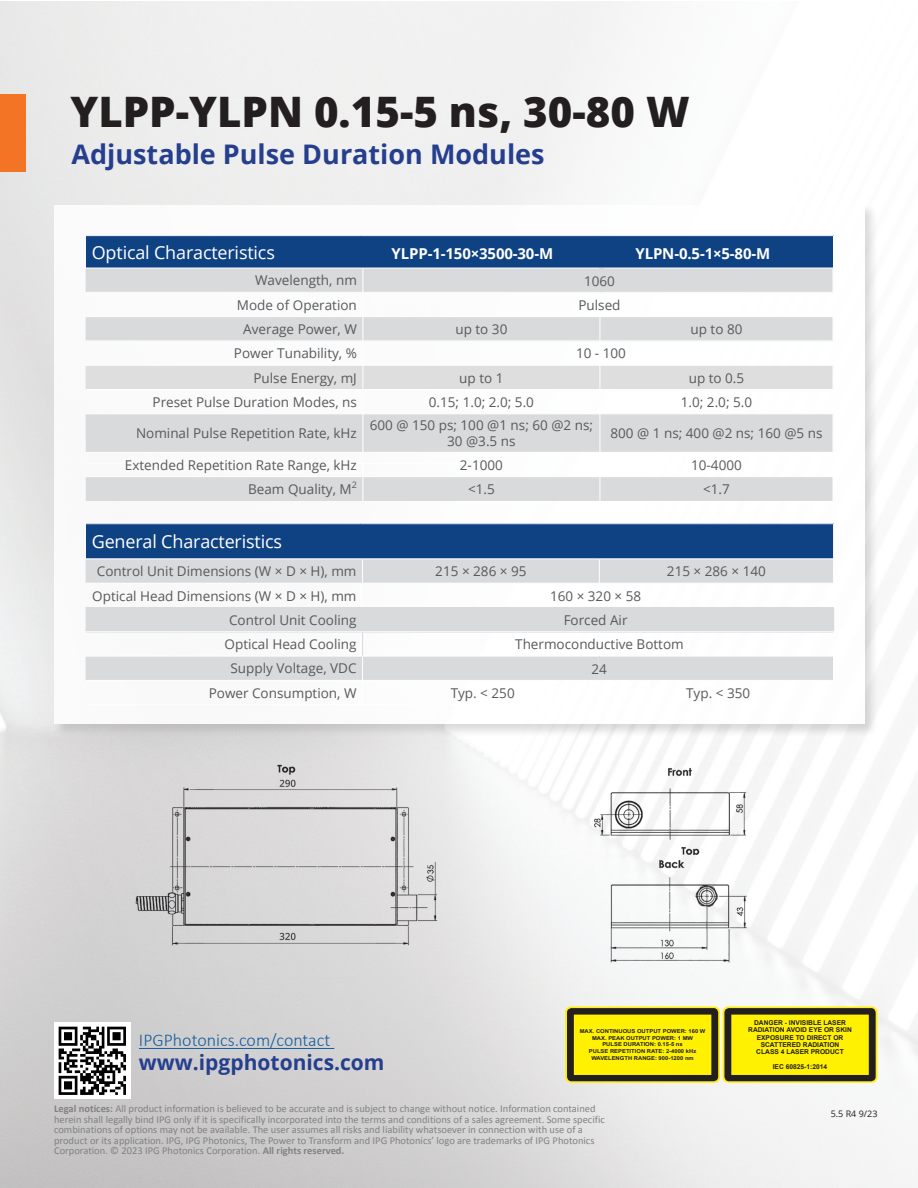
<style>
.page{position:relative;width:918px;height:1188px;background:#fff}
.page>*{position:absolute;margin:0;border:0;box-sizing:border-box;transform-origin:0 0}
.Heading{font:800 42px "Open Sans";color:#231f20}
.Sub_Head{font:700 27px "Open Sans";color:#253f8e}
.Website{font:700 21px "Open Sans";color:#253f8e}
.Table_Heading{font:18px "Open Sans";letter-spacing:-.01em;color:#fff}
.Email{font:300 18px "Calibri";color:#175d9e}
.Table_Heading-2{font:700 15px "Open Sans";letter-spacing:-.01em;color:#fff}
.Table_Right{font:13.5px/16.2px "Open Sans";color:#58595b;text-align:center}
.Table_left{font:13.5px "Open Sans";color:#58595b}
.Legal{font:10.5px/10.5px "Calibri";color:#808285}
.Footage{font:9px "Open Sans";color:#231f20}
.t1{font:700 6.6px "Arial";color:#231f20}
.t2{font:700 5.4px "Arial";color:#231f20;scale:1.08 1}
.s1{color:#57585a}
.s2{font-weight:700}
</style>
<div class="page">
<img style="left:0;top:1px;width:918px;height:1187px">
<div style="left:52px;top:203px;width:826px;height:535px;background:#231f20;opacity:.2"></div>
<div style="left:54px;top:205px;width:810px;height:519px;background:#fff"></div>
<div style="left:0;top:94px;width:26px;height:78px;background:#f37424"></div>
<svg style="left:565px;top:1007px;width:155px;height:76px"></svg>
<svg style="left:567px;top:1008px;width:151px;height:73px;background:#c9bd08"></svg>
<svg style="left:723px;top:1007px;width:155px;height:76px"></svg>
<svg style="left:724px;top:1008px;width:152px;height:73px;background:#c9be08"></svg>
<div style="left:86px;top:524px;width:748px;height:35px;background:#0f4282"></div>
<hr style="left:833px;top:524px;width:1px;height:35px;background:#fff">
<div style="left:86px;top:236px;width:748px;height:33px;background:#0f4282"></div>
<hr style="left:833px;top:236px;width:1px;height:33px;background:#fff">
<img style="left:567px;top:854px;width:205px;height:115px">
<img style="left:517px;top:762px;width:261px;height:92px">
<img style="left:114px;top:762px;width:355px;height:217px">
<svg style="left:86px;top:268px;width:748px;height:233px"></svg>
<svg style="left:86px;top:560px;width:747px;height:120px;fill:#d9dadc"></svg>
<hr style="left:86px;top:583px;width:277px;height:1px;background:#fff">
<hr style="left:363px;top:583px;width:236px;height:1px;background:#fff">
<hr style="left:599px;top:583px;width:235px;height:1px;background:#fff">
<hr style="left:86px;top:607px;width:277px;height:1px;background:#d9dadc">
<hr style="left:363px;top:607px;width:236px;height:1px;background:#d9dadc">
<hr style="left:599px;top:607px;width:235px;height:1px;background:#d9dadc">
<svg style="left:360px;top:559px;width:3px;height:121px"></svg>
<hr style="left:86px;top:632px;width:277px;height:1px;background:#fff">
<hr style="left:363px;top:632px;width:236px;height:1px;background:#fff">
<hr style="left:599px;top:632px;width:235px;height:1px;background:#fff">
<svg style="left:833px;top:608px;width:1px;height:24px"></svg>
<hr style="left:86px;top:656px;width:277px;height:1px;background:#fff">
<hr style="left:363px;top:656px;width:236px;height:1px;background:#fff">
<hr style="left:599px;top:656px;width:235px;height:1px;background:#fff">
<hr style="left:139px;top:1048px;width:195px;height:1px;background:#175d9e">
<img style="left:54px;top:1023px;width:77px;height:76px">
<hr style="left:600px;top:268px;width:4px;height:24px;background:#d9dadc">
<svg style="left:599px;top:560px;width:1px;height:120px"></svg>
<p class="Heading" style="left:70px;top:79px;width:621px">YLPP-YLPN 0.15-5 ns, 30-80 W</p>
<p class="Sub_Head" style="left:72px;top:135px;width:475px">Adjustable Pulse Duration Modules</p>
<p class="Table_Heading" style="left:92px;top:240px;width:185px">Optical Characteristics</p>
<p class="Table_Heading-2" style="left:392px;top:243px;width:163px">YLPP-1-150×3500-30-M</p>
<p class="Table_Heading-2" style="left:636px;top:243px;width:136px">YLPN-0.5-1×5-80-M</p>
<p class="Table_left" style="left:255px;top:271px;width:103px">Wavelength, nm</p>
<p class="Table_left" style="left:237px;top:295px;width:121px">Mode of Operation</p>
<p class="Table_left" style="left:243px;top:320px;width:115px">Average Power, W</p>
<p class="Table_Right" style="left:455px;top:321px;width:53px">up to 30</p>
<p class="Table_Right" style="left:691px;top:321px;width:53px">up to 80</p>
<p class="Table_left" style="left:234px;top:344px;width:124px">Power Tunability, %</p>
<p class="Table_left" style="left:253px;top:368px;width:105px">Pulse Energy, mJ</p>
<p class="Table_Right" style="left:459px;top:369px;width:46px">up to 1</p>
<p class="Table_Right" style="left:689px;top:369px;width:57px">up to 0.5</p>
<p class="Table_left" style="left:153px;top:393px;width:206px">Preset Pulse Duration Modes, ns</p>
<p class="Table_Right" style="left:429px;top:393px;width:107px">0.15; 1.0; 2.0; 5.0</p>
<p class="Table_Right" style="left:681px;top:393px;width:73px">1.0; 2.0; 5.0</p>
<p class="Table_left" style="left:136px;top:424px;width:222px">Nominal Pulse Repetition Rate, kHz</p>
<p class="Table_Right" style="left:370px;top:417px;width:225px">600 @ 150 ps; 100 @1 ns; 60 @2 ns;<br>30 @3.5 ns</p>
<p class="Table_Right" style="left:611px;top:425px;width:214px">800 @ 1 ns; 400 @2 ns; 160 @5 ns</p>
<p class="Table_left" style="left:125px;top:456px;width:233px">Extended Repetition Rate Range, kHz</p>
<p class="Table_Right" style="left:460px;top:456px;width:44px">2-1000</p>
<p class="Table_Right" style="left:691px;top:456px;width:52px">10-4000</p>
<p class="Table_left" style="left:248px;top:480px;width:110px">Beam Quality, M<sup>2</sup></p>
<p class="Table_Right" style="left:468px;top:481px;width:28px">&lt;1.5</p>
<p class="Table_Right" style="left:703px;top:481px;width:28px">&lt;1.7</p>
<p class="Table_Right" style="left:584px;top:273px;width:32px">1060</p>
<p class="Table_Right" style="left:578px;top:297px;width:44px">Pulsed</p>
<p class="Table_Right" style="left:576px;top:344px;width:51px">10 - 100</p>
<p class="Table_Heading" style="left:92px;top:530px;width:192px">General Characteristics</p>
<p class="Table_Right" style="left:97px;top:563px;width:261px">Control Unit Dimensions (W <span class="s1">×</span> D <span class="s1">×</span> H), mm</p>
<p class="Table_Right" style="left:435px;top:563px;width:93px">215 × 286 × 95</p>
<p class="Table_Right" style="left:667px;top:563px;width:100px">215 × 286 × 140</p>
<p class="Table_Right" style="left:92px;top:587px;width:266px">Optical Head Dimensions (W <span class="s1">×</span> D <span class="s1">×</span> H), mm</p>
<p class="Table_Right" style="left:229px;top:611px;width:129px">Control Unit Cooling</p>
<p class="Table_Right" style="left:225px;top:636px;width:134px">Optical Head Cooling</p>
<p class="Table_Right" style="left:231px;top:660px;width:128px">Supply Voltage, VDC</p>
<p class="Table_Right" style="left:209px;top:684px;width:149px">Power Consumption, W</p>
<p class="Table_Right" style="left:451px;top:684px;width:66px">Typ. &lt; 250</p>
<p class="Table_Right" style="left:686px;top:684px;width:66px">Typ. &lt; 350</p>
<p class="Table_Right" style="left:550px;top:588px;width:93px">160 × 320 × 58</p>
<p class="Table_Right" style="left:564px;top:612px;width:65px">Forced Air</p>
<p class="Table_Right" style="left:515px;top:636px;width:170px">Thermoconductive Bottom</p>
<p class="Table_Right" style="left:591px;top:660px;width:17px">24</p>
<p class="Email" style="left:139px;top:1029px;width:193px">IPGPhotonics.com/contact</p>
<p class="Website" style="left:139px;top:1048px;width:247px">www.ipgphotonics.com</p>
<p class="t2" style="left:580px;top:1028px;width:118px">MAX. CONTINUOUS OUTPUT POWER: 160 W</p>
<p class="t2" style="left:592px;top:1034px;width:95px">MAX. PEAK OUTPUT POWER: 1 MW</p>
<p class="t2" style="left:602px;top:1041px;width:76px">PULSE DURATION: 0.15-5 ns</p>
<p class="t2" style="left:589px;top:1048px;width:101px">PULSE REPETITION RATE: 2-4000 kHz</p>
<p class="t2" style="left:591px;top:1054px;width:96px">WAVELENGTH RANGE: 900-1200 nm</p>
<p class="Legal" style="left:54px;top:1103px;width:552px"><span class="s2">Legal notices:</span> All product information is believed to be accurate and is subject to change without notice. Information contained herein shall legally bind IPG only if it is specifically incorporated into the terms and conditions of a sales agreement. Some specific combinations of options may not be available. The user assumes all risks and liability whatsoever in connection with use of a product or its application. IPG, IPG Photonics, The Power to Transform and IPG Photonics’ logo are trademarks of IPG Photonics Corporation. © 2023 IPG Photonics Corporation. <span class="s2">All rights reserved.</span></p>
<p class="t1" style="left:754px;top:1018px;width:93px">DANGER - INVISIBLE LASER</p>
<p class="t1" style="left:748px;top:1026px;width:105px">RADIATION AVOID EYE OR SKIN</p>
<p class="t1" style="left:757px;top:1033px;width:88px">EXPOSURE TO DIRECT OR</p>
<p class="t1" style="left:761px;top:1040px;width:80px">SCATTERED RADIATION</p>
<p class="t1" style="left:756px;top:1048px;width:89px">CLASS 4 LASER PRODUCT</p>
<p class="t1" style="left:773px;top:1062px;width:56px">IEC 60825-1:2014</p>
<p class="Footage" style="left:831px;top:1107px;width:48px">5.5 R4 9/23</p>
</div>
